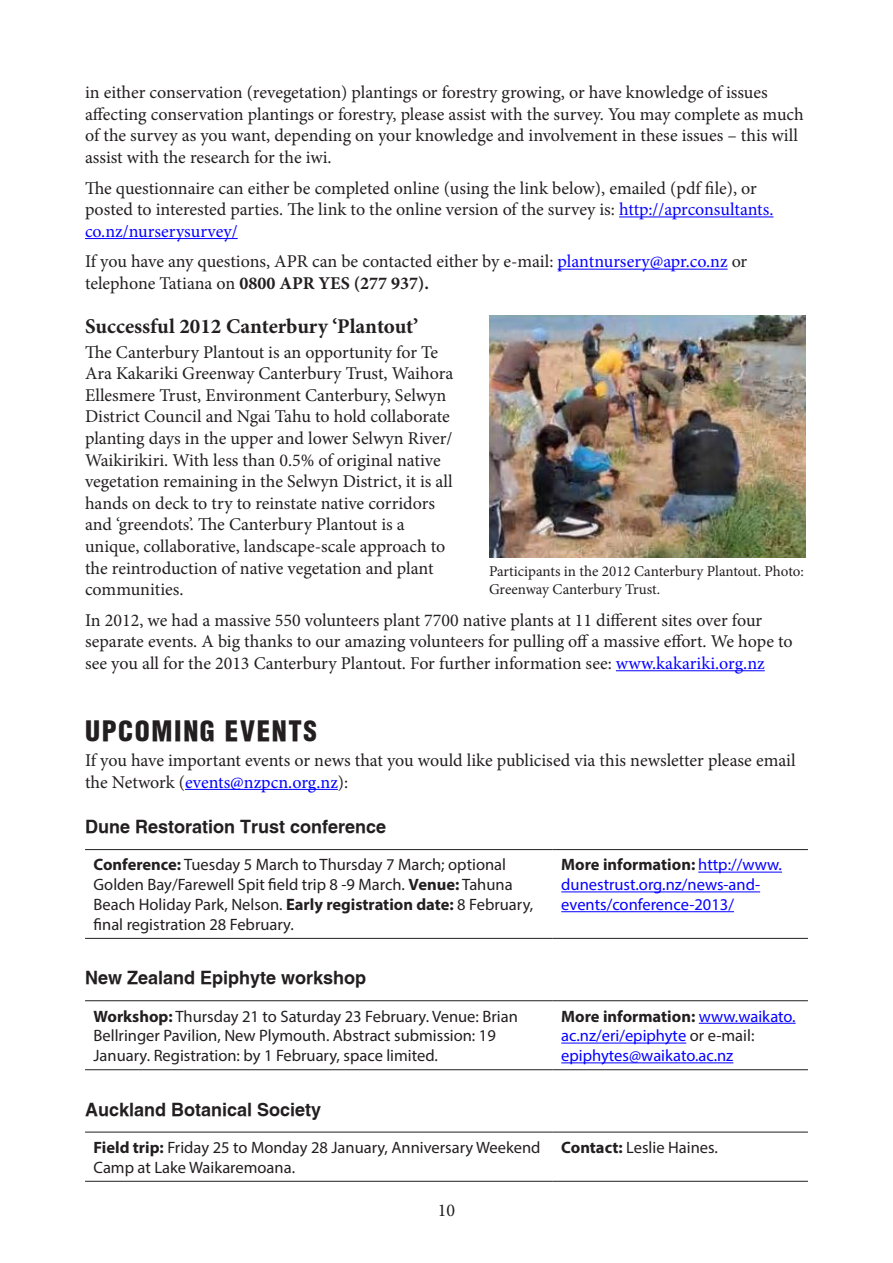
<style>
.page{position:relative;width:893px;height:1263px;background:#fff}
.page>*{position:absolute;margin:0;border:0;box-sizing:border-box;transform-origin:0 0}
.Events_heading{font:900 condensed 27px "Helvetica Maori";letter-spacing:.06em;color:#231f20}
.Heading_1_Newsletter{font:700 21px "Minion Pro";color:#231f20}
.Normal_Newsletter_bo{font:18px/21.6px "Minion Pro";letter-spacing:-.005em;color:#231f20}
.Event_organisation{font:700 18px "Helvetica Maori";color:#231f20}
.Event{font:16.5px/19.8px "Myriad Pro";color:#231f20}
.Event-2{font:16.5px/19.8px "Myriad Pro";color:#0600ff}
.t1{font:15px/18px "Minion Pro";letter-spacing:-.005em;color:#231f20}
.s1{color:#0600ff}
.s2{font-weight:700}
.s3{color:#00f}
.s4{font-weight:700;color:#231f20}
.s5{color:#231f20}
</style>
<div class="page">
<hr style="left:619px;top:216px;width:154px;height:1px;background:#0600ff">
<hr style="left:85px;top:238px;width:153px;height:1px;background:#0600ff">
<hr style="left:558px;top:269px;width:170px;height:1px;background:#0600ff">
<hr style="left:616px;top:670px;width:149px;height:1px;background:#0600ff">
<hr style="left:185px;top:789px;width:153px;height:1px;background:#00f">
<hr style="left:85px;top:849px;width:468px;height:1px;background:#231f20">
<hr style="left:553px;top:849px;width:255px;height:1px;background:#231f20">
<hr style="left:85px;top:938px;width:468px;height:1px;background:#231f20">
<hr style="left:553px;top:938px;width:255px;height:1px;background:#231f20">
<hr style="left:698px;top:872px;width:84px;height:1px;background:#0600ff">
<hr style="left:561px;top:891px;width:199px;height:1px;background:#0600ff">
<hr style="left:561px;top:911px;width:173px;height:1px;background:#0600ff">
<hr style="left:85px;top:1000px;width:468px;height:1px;background:#231f20">
<hr style="left:553px;top:1000px;width:255px;height:1px;background:#231f20">
<hr style="left:85px;top:1069px;width:468px;height:1px;background:#231f20">
<hr style="left:553px;top:1069px;width:255px;height:1px;background:#231f20">
<hr style="left:699px;top:1023px;width:97px;height:1px;background:#0600ff">
<hr style="left:561px;top:1043px;width:125px;height:1px;background:#0600ff">
<hr style="left:561px;top:1062px;width:172px;height:1px;background:#0600ff">
<hr style="left:85px;top:1132px;width:468px;height:1px;background:#231f20">
<hr style="left:553px;top:1132px;width:255px;height:1px;background:#231f20">
<hr style="left:85px;top:1181px;width:468px;height:1px;background:#231f20">
<hr style="left:553px;top:1181px;width:255px;height:1px;background:#231f20">
<img style="left:489px;top:315px;width:317px;height:242px">
<p class="Normal_Newsletter_bo" style="left:85px;top:82px;width:720px">in either conservation (revegetation) plantings or forestry growing, or have knowledge of issues affecting conservation plantings or forestry, please assist with the survey. You may complete as much of the survey as you want, depending on your knowledge and involvement in these issues – this will assist with the research for the iwi.</p>
<p class="Normal_Newsletter_bo" style="left:85px;top:177px;width:690px">The questionnaire can either be completed online (using the link below), emailed (pdf file), or posted to interested parties. The link to the online version of the survey is: <span class="s1">http://aprconsultants. co.nz/nurserysurvey/</span></p>
<p class="Normal_Newsletter_bo" style="left:85px;top:251px;width:664px">If you have any questions, APR can be contacted either by e-mail: <span class="s1">plantnursery@apr.co.nz</span> or telephone Tatiana on <span class="s2">0800 APR YES (277 937).</span></p>
<p class="Heading_1_Newsletter" style="left:85px;top:311px;width:335px">Successful 2012 Canterbury ‘Plantout’</p>
<p class="Normal_Newsletter_bo" style="left:85px;top:341px;width:370px">The Canterbury Plantout is an opportunity for Te Ara Kakariki Greenway Canterbury Trust, Waihora Ellesmere Trust, Environment Canterbury, Selwyn District Council and Ngai Tahu to hold collaborate planting days in the upper and lower Selwyn River/ Waikirikiri. With less than 0.5% of original native vegetation remaining in the Selwyn District, it is all hands on deck to try to reinstate native corridors and ‘greendots’. The Canterbury Plantout is a unique, collaborative, landscape-scale approach to the reintroduction of native vegetation and plant communities.</p>
<p class="Normal_Newsletter_bo" style="left:85px;top:609px;width:709px">In 2012, we had a massive 550 volunteers plant 7700 native plants at 11 different sites over four separate events. A big thanks to our amazing volunteers for pulling off a massive effort. We hope to see you all for the 2013 Canterbury Plantout. For further information see: <span class="s1">www.kakariki.org.nz</span></p>
<p class="t1" style="left:489px;top:562px;width:316px">Participants in the 2012 Canterbury Plantout. Photo:<br>Greenway Canterbury Trust.</p>
<p class="Events_heading" style="left:85px;top:715px;width:234px">UPCOMING EVENTS</p>
<p class="Normal_Newsletter_bo" style="left:85px;top:749px;width:712px">If you have important events or news that you would like publicised via this newsletter please email the Network (<span class="s3">events@nzpcn.org.nz</span>):</p>
<p class="Event_organisation" style="left:85px;top:816px;width:303px">Dune Restoration Trust conference</p>
<p class="Event" style="left:94px;top:855px;width:441px"><span class="s2">Conference:</span> Tuesday 5 March to Thursday 7 March; optional Golden Bay/Farewell Spit field trip 8 -9 March. <span class="s2">Venue:</span> Tahuna Beach Holiday Park, Nelson. <span class="s2">Early registration date:</span> 8 February, final registration 28 February.</p>
<p class="Event-2" style="left:561px;top:855px;width:222px"><span class="s4">More information:</span> http://www. dunestrust.org.nz/news-and&shy;events/conference-2013/</p>
<p class="Event_organisation" style="left:85px;top:967px;width:283px">New Zealand Epiphyte workshop</p>
<p class="Event" style="left:94px;top:1006px;width:426px"><span class="s2">Workshop:</span> Thursday 21 to Saturday 23 February. Venue: Brian<br>Bellringer Pavilion, New Plymouth. Abstract submission: 19<br>January. Registration: by 1 February, space limited.</p>
<p class="Event-2" style="left:561px;top:1006px;width:236px"><span class="s4">More information:</span> www.waikato. ac.nz/eri/epiphyte <span class="s5">or e-mail: </span>epiphytes@waikato.ac.nz</p>
<p class="Event_organisation" style="left:85px;top:1098px;width:238px">Auckland Botanical Society</p>
<p class="Event" style="left:94px;top:1137px;width:449px"><span class="s2">Field trip:</span> Friday 25 to Monday 28 January, Anniversary Weekend<br>Camp at Lake Waikaremoana.</p>
<p class="Event" style="left:561px;top:1137px;width:158px"><span class="s2">Contact:</span> Leslie Haines.</p>
<p class="Normal_Newsletter_bo" style="left:438px;top:1199px;width:19px">10</p>
</div>
